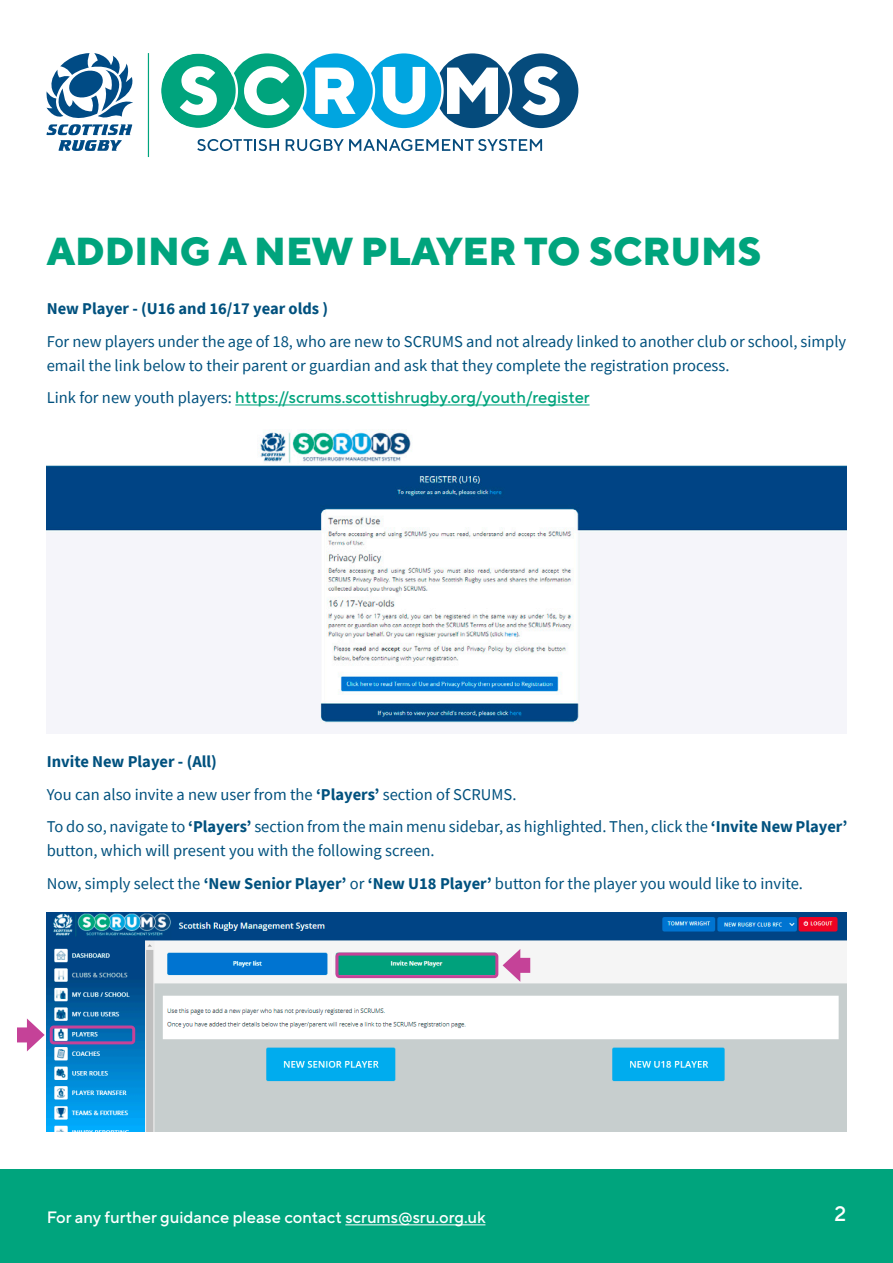
<style>
.page{position:relative;width:893px;height:1263px;background:#fff}
.page>*{position:absolute;margin:0;border:0;box-sizing:border-box;transform-origin:0 0}
.t1{font:800 39px "TT Norms Pro";color:#00a47d}
.t2{font:500 21px "TT Norms Pro";color:#fff}
.t3{font:16.5px/24px "Source Sans Pro";color:#00517e}
.t4{font:500 16.5px "TT Norms Pro";color:#00a47d}
.t5{font:700 16.5px "Source Sans Pro";color:#00517e}
.t6{font:500 16.5px "TT Norms Pro";color:#fff}
.s1{font-family:"Source Sans Pro";font-weight:400;color:#00517e}
.s2{font-weight:700}
</style>
<div class="page">
<div style="left:0;top:1169px;width:893px;height:94px;background:#00a47d"></div>
<hr style="left:345px;top:1224px;width:140px;height:1px;background:#fff">
<svg style="left:46px;top:53px;width:87px;height:98px"></svg>
<hr style="left:148px;top:53px;width:1px;height:104px;background:#00a47d">
<div style="left:502px;top:52px;width:78px;height:77px;background:#054b7c;border-radius:50%"></div>
<div style="left:501px;top:51px;width:80px;height:79px;border:2px solid #fff;border-radius:50%"></div>
<svg style="left:522px;top:66px;width:38px;height:49px"></svg>
<svg style="left:434px;top:52px;width:77px;height:77px;background:#1f5d89"></svg>
<div style="left:433px;top:51px;width:79px;height:79px;border:2px solid #fff;border-radius:50%"></div>
<svg style="left:447px;top:68px;width:51px;height:46px"></svg>
<svg style="left:365px;top:52px;width:77px;height:77px;background:#15ace2"></svg>
<div style="left:364px;top:51px;width:80px;height:79px;border:2px solid #fff;border-radius:50%"></div>
<svg style="left:383px;top:67px;width:42px;height:48px"></svg>
<div style="left:297px;top:52px;width:77px;height:77px;background:#00a5e0;border-radius:50%"></div>
<div style="left:296px;top:51px;width:79px;height:79px;border:2px solid #fff;border-radius:50%"></div>
<svg style="left:315px;top:68px;width:41px;height:46px"></svg>
<div style="left:228px;top:52px;width:77px;height:77px;background:#00a47d;border-radius:50%"></div>
<div style="left:227px;top:51px;width:80px;height:79px;border:2px solid #fff;border-radius:50%"></div>
<svg style="left:244px;top:66px;width:46px;height:49px"></svg>
<div style="left:161px;top:54px;width:74px;height:74px;background:#00a47d;border-radius:50%"></div>
<div style="left:159px;top:51px;width:79px;height:79px;border:2px solid #fff;border-radius:50%"></div>
<svg style="left:180px;top:66px;width:37px;height:49px"></svg>
<svg style="left:197px;top:139px;width:82px;height:12px"></svg>
<svg style="left:286px;top:139px;width:256px;height:12px"></svg>
<hr style="left:235px;top:405px;width:355px;height:1px;background:#00a47d">
<img style="left:780px;top:465px;width:66px;height:68px">
<img style="left:46px;top:465px;width:67px;height:68px">
<img style="left:113px;top:429px;width:667px;height:295px">
<img style="left:47px;top:913px;width:799px;height:218px">
<div style="left:17px;top:1027px;width:17px;height:15px;background:#c54298"></div>
<svg style="left:27px;top:1018px;width:18px;height:33px"></svg>
<div style="left:50px;top:1025px;width:85px;height:19px;border:3px solid #c54298;border-radius:3px"></div>
<div style="left:513px;top:958px;width:17px;height:15px;background:#c54298"></div>
<svg style="left:503px;top:949px;width:17px;height:33px"></svg>
<div style="left:335px;top:952px;width:163px;height:26px;border:3px solid #c54298;border-radius:3px"></div>
<h1 class="t1" style="left:47px;top:222px;width:716px">ADDING A NEW PLAYER TO SCRUMS</h1>
<p class="t5" style="left:47px;top:298px;width:283px">New Player - (U16 and 16/17 year olds )</p>
<p class="t3" style="left:47px;top:329px;width:801px">For new players under the age of 18, who are new to SCRUMS and not already linked to another club or school, simply email the link below to their parent or guardian and ask that they complete the registration process.</p>
<p class="t4" style="left:47px;top:385px;width:545px"><span class="s1">Link for new youth players:</span> https://scrums.scottishrugby.org/youth/register</p>
<p class="t5" style="left:47px;top:750px;width:172px">Invite New Player - (All)</p>
<p class="t3" style="left:47px;top:782px;width:471px">You can also invite a new user from the <span class="s2">‘Players’</span> section of SCRUMS.</p>
<p class="t3" style="left:47px;top:815px;width:802px">To do so, navigate to <span class="s2">‘Players’</span> section from the main menu sidebar, as highlighted. Then, click the <span class="s2">‘Invite New Player’ </span>button, which will present you with the following screen.</p>
<p class="t3" style="left:47px;top:871px;width:758px">Now, simply select the <span class="s2">‘New Senior Player’</span> or <span class="s2">‘New U18 Player’</span> button for the player you would like to invite.</p>
<p class="t6" style="left:47px;top:1205px;width:440px">For any further guidance please contact scrums@sru.org.uk</p>
<p class="t2" style="left:834px;top:1198px;width:13px">2</p>
</div>
